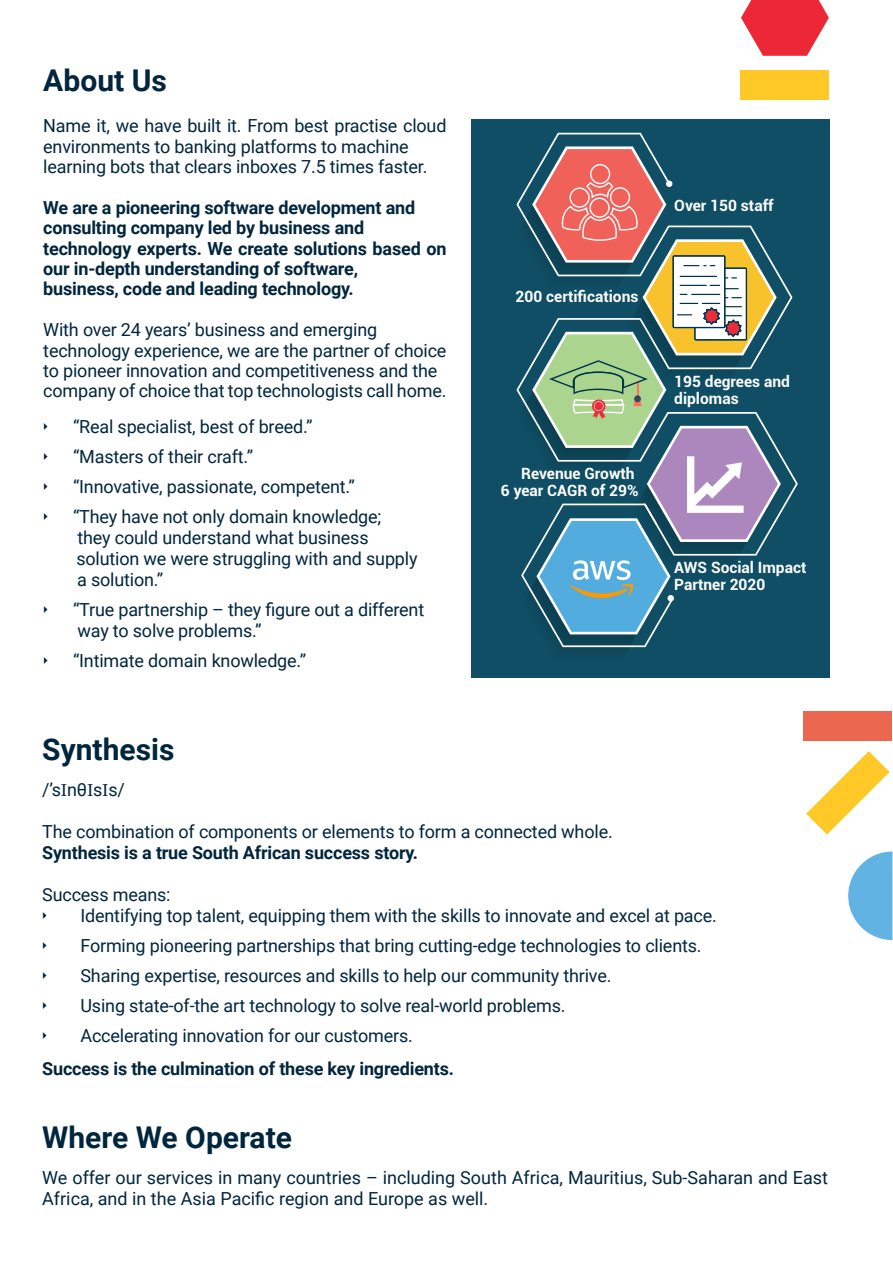
<style>
.page{position:relative;width:893px;height:1263px;background:#fff}
.page>*{position:absolute;margin:0;border:0;box-sizing:border-box;transform-origin:0 0}
.t1{font:700 30px "Roboto";color:#00263e}
.t2{font:700 30px "Roboto";color:#03253e}
.t3{font:18px/20.4px "Roboto";letter-spacing:-.01em;color:#00263e}
.t4{font:700 18px/20.4px "Roboto";letter-spacing:-.01em;color:#00263e}
.t5{font:700 18px "Roboto";letter-spacing:-.01em;color:#03253e}
.t6{font:18px "Arrows";color:#00263e}
.t7{font:700 15.6px/17px "Roboto";color:#fff}
.s1{font-family:"Adobe Hebrew"}
</style>
<div class="page">
<div style="left:471px;top:119px;width:358px;height:558px;background:#0f4e64"></div>
<svg style="left:518px;top:146px;width:280px;height:502px"></svg>
<div style="left:804px;top:711px;width:88px;height:30px;background:#ec6750"></div>
<svg style="left:806px;top:751px;width:84px;height:83px"></svg>
<svg style="left:848px;top:851px;width:44px;height:89px"></svg>
<svg style="left:741px;top:0;width:88px;height:56px"></svg>
<div style="left:741px;top:70px;width:88px;height:29px;background:#fec827"></div>
<p class="t2" style="left:43px;top:59px;width:125px">About Us</p>
<p class="t3" style="left:43px;top:115px;width:405px">Name it, we have built it. From best practise cloud environments to banking platforms to machine</p>
<p class="t3" style="left:43px;top:156px;width:386px">learning bots that clears inboxes 7.5 times faster.</p>
<p class="t4" style="left:43px;top:196px;width:373px">We are a pioneering software development and</p>
<p class="t4" style="left:43px;top:217px;width:322px">consulting company led by business and</p>
<p class="t4" style="left:43px;top:237px;width:405px">technology experts. We create solutions based on our in-depth understanding of software,</p>
<p class="t4" style="left:43px;top:278px;width:312px">business, code and leading technology.</p>
<p class="t3" style="left:43px;top:319px;width:335px">With over 24 years’ business and emerging</p>
<p class="t3" style="left:43px;top:339px;width:405px">technology experience, we are the partner of choice to pioneer innovation and competitiveness and the</p>
<p class="t3" style="left:43px;top:380px;width:405px">company of choice that top technologists call home.</p>
<p class="t6" style="left:43px;top:417px;width:7px">Q</p>
<p class="t3" style="left:73px;top:416px;width:241px">“Real specialist, best of breed.”</p>
<p class="t6" style="left:43px;top:447px;width:7px">Q</p>
<p class="t3" style="left:73px;top:446px;width:182px">“Masters of their craft.”</p>
<p class="t6" style="left:43px;top:477px;width:7px">Q</p>
<p class="t3" style="left:73px;top:476px;width:283px">“Innovative, passionate, competent.”</p>
<p class="t6" style="left:43px;top:507px;width:7px">Q</p>
<p class="t3" style="left:73px;top:506px;width:310px">“They have not only domain knowledge;</p>
<p class="t3" style="left:78px;top:527px;width:293px">they could understand what business</p>
<p class="t3" style="left:76px;top:548px;width:343px">solution we were struggling with and supply</p>
<p class="t3" style="left:77px;top:569px;width:88px">a solution.”</p>
<p class="t6" style="left:43px;top:600px;width:7px">Q</p>
<p class="t3" style="left:73px;top:599px;width:353px;line-height:21px">“True partnership – they figure out a different way to solve problems.”</p>
<p class="t6" style="left:43px;top:651px;width:7px">Q</p>
<p class="t3" style="left:73px;top:650px;width:235px">“Intimate domain knowledge.”</p>
<p class="t1" style="left:42px;top:728px;width:134px">Synthesis</p>
<p class="t7" style="left:516px;top:287px;width:124px">200 certifications</p>
<p class="t7" style="left:501px;top:464px;width:139px;text-align:right">Revenue Growth<br>6 year CAGR of 29%</p>
<p class="t7" style="left:674px;top:196px;width:101px">Over 150 staff</p>
<p class="t7" style="left:674px;top:372px;width:117px">195 degrees and diplomas</p>
<p class="t7" style="left:674px;top:558px;width:134px">AWS Social Impact<br>Partner 2020</p>
<p class="t3" style="left:42px;top:779px;width:84px">/’s<span class="s1">I</span>nθ<span class="s1">I</span>s<span class="s1">I</span>s/</p>
<p class="t3" style="left:42px;top:821px;width:572px">The combination of components or elements to form a connected whole.</p>
<p class="t4" style="left:42px;top:842px;width:377px">Synthesis is a true South African success story.</p>
<p class="t3" style="left:42px;top:884px;width:130px">Success means:</p>
<p class="t6" style="left:42px;top:905px;width:7px">Q</p>
<p class="t3" style="left:80px;top:905px;width:638px">Identifying top talent, equipping them with the skills to innovate and excel at pace.</p>
<p class="t6" style="left:42px;top:935px;width:7px">Q</p>
<p class="t3" style="left:80px;top:935px;width:623px">Forming pioneering partnerships that bring cutting-edge technologies to clients.</p>
<p class="t6" style="left:42px;top:965px;width:7px">Q</p>
<p class="t3" style="left:80px;top:965px;width:532px">Sharing expertise, resources and skills to help our community thrive.</p>
<p class="t6" style="left:42px;top:995px;width:7px">Q</p>
<p class="t3" style="left:80px;top:995px;width:487px">Using state-of-the art technology to solve real-world problems.</p>
<p class="t6" style="left:42px;top:1025px;width:7px">Q</p>
<p class="t3" style="left:80px;top:1025px;width:334px">Accelerating innovation for our customers.</p>
<p class="t5" style="left:42px;top:1056px;width:413px">Success is the culmination of these key ingredients.</p>
<p class="t1" style="left:42px;top:1116px;width:251px">Where We Operate</p>
<p class="t3" style="left:42px;top:1166px;width:787px;line-height:21px">We offer our services in many countries – including South Africa, Mauritius, Sub-Saharan and East<br>Africa, and in the Asia Pacific region and Europe as well.</p>
</div>
